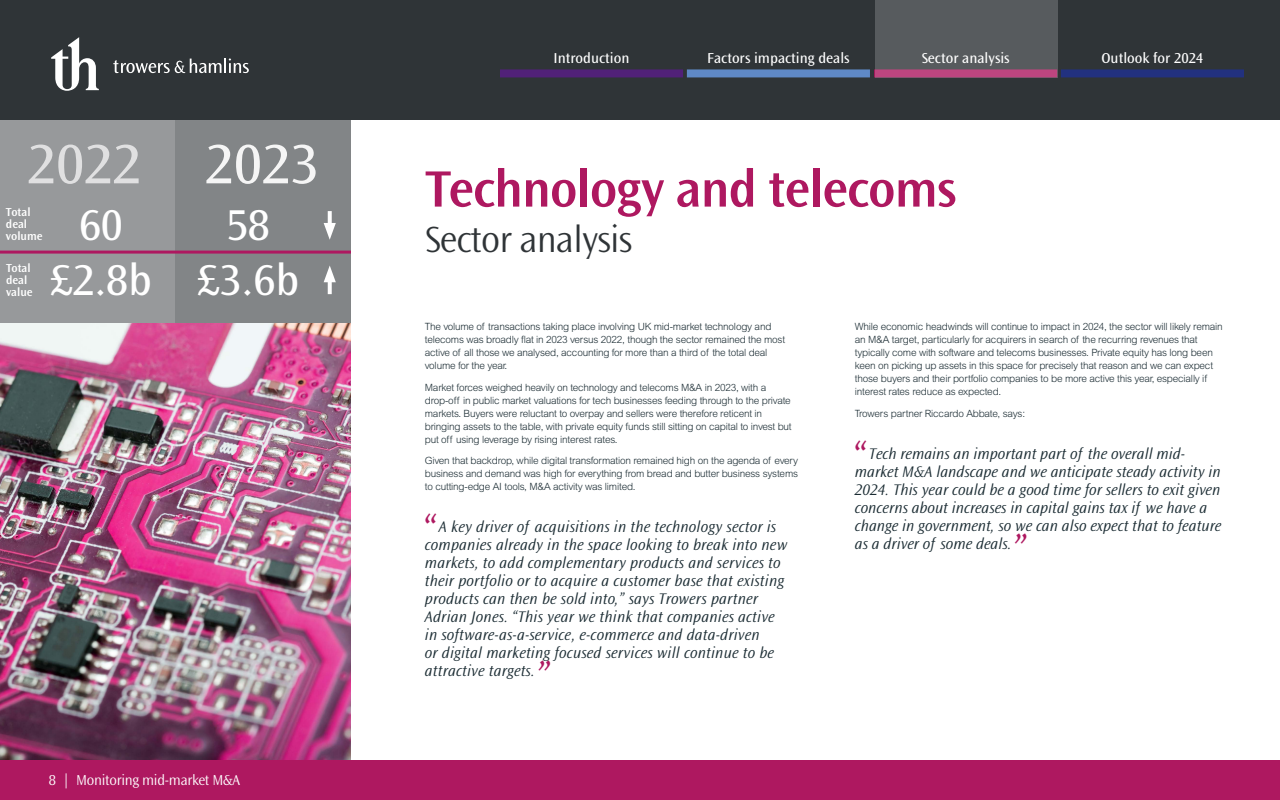
<style>
.page{position:relative;width:1280px;height:800px;background:#fff}
.page>*{position:absolute;margin:0;border:0;box-sizing:border-box;transform-origin:0 0}
.Sub_Heading{font:58px "Ocean Sans Std";color:#e0e0e1}
.Sub_Heading-2{font:58px "Ocean Sans Std";color:#f5f5f5}
.Page_title{font:600 53.2px "Ocean Sans Std";letter-spacing:-.02em;color:#ae1860}
.Sub_Heading-3{font:45px "Ocean Sans Std";color:#fff}
._2_Column_Quote{font:italic 300 40px "Ocean Sans Std";color:#ae1860}
.Page_title-2{font:300 38px "Ocean Sans Std";letter-spacing:-.02em;color:#2f3437}
._2_Column_Quote-2{font:italic 300 16px/18px "Ocean Sans Std";letter-spacing:.01em;color:#1b2c33}
.t1{font:15px "Ocean Sans Std";color:#fff}
.t2{font:300 15px "Ocean Sans Std";letter-spacing:-.02em;color:#fff}
.Sub_Heading-4{font:600 12px/12px "Ocean Sans Std";color:#fff}
.Body{font:300 10px/13px "Arial MT Std";letter-spacing:-.02em;color:#1b2c33}
</style>
<div class="page">
<div style="left:0;top:0;width:1280px;height:120px;background:#2f3437"></div>
<svg style="left:51px;top:37px;width:48px;height:54px"></svg>
<svg style="left:113px;top:58px;width:136px;height:15px"></svg>
<div style="left:500px;top:69px;width:183px;height:8px;background:#512178"></div>
<div style="left:687px;top:69px;width:183px;height:8px;background:#5f89c6"></div>
<div style="left:1061px;top:69px;width:183px;height:8px;background:#22317f"></div>
<div style="left:0;top:760px;width:1280px;height:40px;background:#ae1860"></div>
<img style="left:0;top:323px;width:351px;height:437px">
<div style="left:0;top:120px;width:176px;height:203px;background:#97999b"></div>
<div style="left:176px;top:120px;width:175px;height:203px;background:#828587"></div>
<svg style="left:328px;top:211px;width:4px;height:12px"></svg>
<svg style="left:324px;top:223px;width:12px;height:17px"></svg>
<svg style="left:328px;top:282px;width:4px;height:12px"></svg>
<svg style="left:324px;top:265px;width:12px;height:17px"></svg>
<hr style="left:0;top:251px;width:351px;height:3px;background:#ae1860">
<svg style="left:875px;top:0;width:182px;height:77px;background:#615861"></svg>
<p class="Sub_Heading" style="left:28px;top:132px;width:115px">2022</p>
<p class="Sub_Heading-2" style="left:205px;top:132px;width:115px">2023</p>
<p class="Sub_Heading-4" style="left:6px;top:207px;width:38px">Total deal volume</p>
<p class="Sub_Heading-3" style="left:79px;top:200px;width:46px">60</p>
<p class="Sub_Heading-3" style="left:226px;top:200px;width:46px">58</p>
<p class="Sub_Heading-4" style="left:6px;top:262px;width:28px">Total deal value</p>
<p class="Sub_Heading-3" style="left:50px;top:256px;width:104px">£2.8b</p>
<p class="Sub_Heading-3" style="left:197px;top:256px;width:104px">£3.6b</p>
<h3 class="t2" style="left:49px;top:772px;width:193px">8 | Monitoring mid-market M&amp;A</h3>
<h3 class="t1" style="left:554px;top:49px;width:77px">Introduction</h3>
<h3 class="t1" style="left:707px;top:49px;width:144px">Factors impacting deals</h3>
<h3 class="t1" style="left:922px;top:49px;width:89px">Sector analysis</h3>
<h3 class="t1" style="left:1101px;top:49px;width:103px">Outlook for 2024</h3>
<p class="Page_title" style="left:425px;top:159px;width:533px">Technology and telecoms</p>
<p class="Page_title-2" style="left:425px;top:219px;width:209px">Sector analysis</p>
<p class="Body" style="left:425px;top:320px;width:362px">The volume of transactions taking place involving UK mid-market technology and telecoms was broadly flat in 2023 versus 2022, though the sector remained the most active of all those we analysed, accounting for more than a third of the total deal volume for the year.</p>
<p class="Body" style="left:425px;top:381px;width:368px">Market forces weighed heavily on technology and telecoms M&amp;A in 2023, with a drop-off in public market valuations for tech businesses feeding through to the private markets. Buyers were reluctant to overpay and sellers were therefore reticent in bringing assets to the table, with private equity funds still sitting on capital to invest but put off using leverage by rising interest rates.</p>
<p class="Body" style="left:425px;top:454px;width:375px;text-align:justify">Given that backdrop, while digital transformation remained high on the agenda of every business and demand was high for everything from bread and butter business systems to cutting-edge AI tools, M&amp;A activity was limited.</p>
<p class="_2_Column_Quote" style="left:425px;top:508px;width:20px">“</p>
<p class="_2_Column_Quote-2" style="left:425px;top:518px;width:364px;text-indent:14px">A key driver of acquisitions in the technology sector is companies already in the space looking to break into new markets, to add complementary products and services to their portfolio or to acquire a customer base that existing products can then be sold into,” says Trowers partner Adrian Jones. “This year we think that companies active in software-as-a-service, e-commerce and data-driven<br>or digital marketing focused services will continue to be attractive targets.</p>
<p class="_2_Column_Quote" style="left:535px;top:655px;width:15px">”</p>
<p class="Body" style="left:855px;top:320px;width:369px">While economic headwinds will continue to impact in 2024, the sector will likely remain an M&amp;A target, particularly for acquirers in search of the recurring revenues that typically come with software and telecoms businesses. Private equity has long been keen on picking up assets in this space for precisely that reason and we can expect those buyers and their portfolio companies to be more active this year, especially if interest rates reduce as expected.</p>
<p class="Body" style="left:855px;top:407px;width:172px">Trowers partner Riccardo Abbate, says:</p>
<p class="_2_Column_Quote" style="left:855px;top:435px;width:20px">“</p>
<p class="_2_Column_Quote-2" style="left:855px;top:445px;width:368px;text-indent:14px">Tech remains an important part of the overall mid&shy;market M&amp;A landscape and we anticipate steady activity in 2024. This year could be a good time for sellers to exit given concerns about increases in capital gains tax if we have a change in government, so we can also expect that to feature as a driver of some deals.</p>
<p class="_2_Column_Quote" style="left:1012px;top:528px;width:15px">”</p>
</div>
